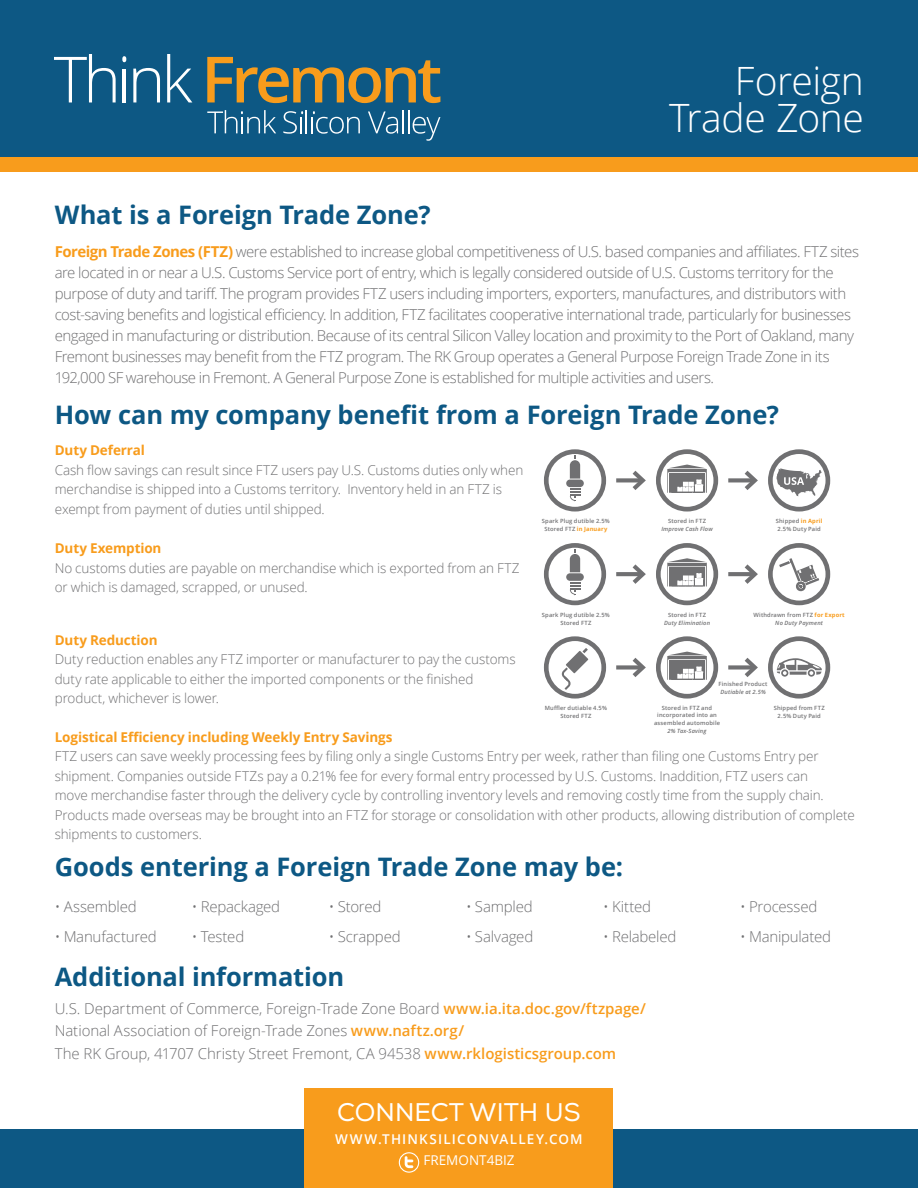
<style>
.page{position:relative;width:918px;height:1188px;background:#fff}
.page>*{position:absolute;margin:0;border:0;box-sizing:border-box;transform-origin:0 0}
.T3{font:300 39px/37.5px "Open Sans";letter-spacing:-.01em;color:#fff;text-align:right}
.T3-2{font:700 25.5px "Open Sans";letter-spacing:-.005em;color:#0d5884}
.t1{font:25.5px "Nexa";color:#fff}
.t2{font:300 15px/21px "Open Sans";letter-spacing:-.03em;color:#707072}
.t3{font:300 15px "Open Sans";letter-spacing:-.005em;color:#707072}
.t4{font:300 15px "Open Sans";letter-spacing:-.01em;color:#707072}
.t5{font:300 13.5px/19.5px "Open Sans";letter-spacing:-.01em;color:#707072}
.C___Centre_Aligned{font:600 13.5px "Open Sans";letter-spacing:.085em;color:#fff}
.t6{font:13.5px "Open Sans";color:#fff}
.t7{font:600 5.7px/8.2px "Open Sans";letter-spacing:.025em;color:#707072;text-align:center}
.t8{font:italic 600 5.7px/8.2px "Open Sans";letter-spacing:.025em;color:#707072;text-align:center}
.s1{font-weight:700;color:#f89c1c}
.s2{font-style:normal}
.s3{font-style:italic}
.s4{font-weight:600;color:#f89c1c}
</style>
<div class="page">
<div style="left:0;top:0;width:918px;height:161px;background:#0d5884"></div>
<svg style="left:54px;top:54px;width:62px;height:48px"></svg>
<hr style="left:123px;top:69px;width:3px;height:33px;background:#fff">
<svg style="left:122px;top:56px;width:4px;height:6px"></svg>
<svg style="left:133px;top:68px;width:27px;height:34px"></svg>
<svg style="left:167px;top:54px;width:25px;height:48px"></svg>
<svg style="left:207px;top:57px;width:233px;height:46px"></svg>
<svg style="left:207px;top:110px;width:69px;height:23px"></svg>
<svg style="left:283px;top:110px;width:77px;height:24px"></svg>
<svg style="left:368px;top:112px;width:30px;height:22px"></svg>
<hr style="left:402px;top:110px;width:2px;height:23px;background:#fff">
<svg style="left:408px;top:110px;width:32px;height:31px"></svg>
<div style="left:0;top:158px;width:918px;height:14px;background:#f89c1c"></div>
<div style="left:0;top:1129px;width:918px;height:59px;background:#0d5884"></div>
<div style="left:544px;top:449px;width:62px;height:63px;border:5px solid #707072;border-radius:50%"></div>
<div style="left:544px;top:543px;width:62px;height:62px;border:5px solid #707072;border-radius:50%"></div>
<div style="left:544px;top:636px;width:62px;height:63px;border:5px solid #707072;border-radius:50%"></div>
<div style="left:656px;top:449px;width:62px;height:63px;border:5px solid #707072;border-radius:50%"></div>
<div style="left:656px;top:543px;width:62px;height:62px;border:5px solid #707072;border-radius:50%"></div>
<div style="left:656px;top:636px;width:62px;height:63px;border:5px solid #707072;border-radius:50%"></div>
<div style="left:768px;top:449px;width:62px;height:63px;border:5px solid #707072;border-radius:50%"></div>
<div style="left:768px;top:543px;width:62px;height:62px;border:5px solid #707072;border-radius:50%"></div>
<div style="left:768px;top:636px;width:62px;height:63px;border:5px solid #707072;border-radius:50%"></div>
<svg style="left:616px;top:478px;width:12px;height:4px"></svg>
<svg style="left:628px;top:470px;width:18px;height:20px"></svg>
<hr style="left:616px;top:572px;width:27px;height:4px;background:#707072">
<svg style="left:628px;top:564px;width:18px;height:20px"></svg>
<div style="left:616px;top:665px;width:27px;height:5px;background:#707072"></div>
<svg style="left:628px;top:658px;width:18px;height:19px"></svg>
<svg style="left:728px;top:478px;width:12px;height:4px"></svg>
<svg style="left:740px;top:470px;width:18px;height:20px"></svg>
<hr style="left:728px;top:572px;width:27px;height:4px;background:#707072">
<svg style="left:740px;top:564px;width:18px;height:20px"></svg>
<div style="left:728px;top:665px;width:27px;height:5px;background:#707072"></div>
<svg style="left:740px;top:658px;width:18px;height:19px"></svg>
<div style="left:566px;top:480px;width:18px;height:7px;background:#707072;border-radius:4px"></div>
<svg style="left:570px;top:455px;width:10px;height:24px"></svg>
<svg style="left:570px;top:489px;width:10px;height:13px"></svg>
<div style="left:566px;top:573px;width:18px;height:8px;background:#707072;border-radius:4px"></div>
<svg style="left:570px;top:549px;width:10px;height:23px"></svg>
<svg style="left:570px;top:583px;width:10px;height:13px"></svg>
<svg style="left:776px;top:468px;width:46px;height:28px"></svg>
<svg style="left:667px;top:465px;width:40px;height:28px"></svg>
<svg style="left:667px;top:558px;width:40px;height:28px"></svg>
<svg style="left:667px;top:652px;width:40px;height:28px"></svg>
<svg style="left:779px;top:558px;width:40px;height:34px"></svg>
<svg style="left:566px;top:651px;width:22px;height:22px"></svg>
<svg style="left:583px;top:648px;width:5px;height:5px"></svg>
<svg style="left:561px;top:667px;width:10px;height:23px"></svg>
<svg style="left:777px;top:658px;width:45px;height:19px"></svg>
<div style="left:305px;top:1089px;width:308px;height:99px;background:#f89c1c"></div>
<svg style="left:405px;top:1156px;width:8px;height:12px"></svg>
<div style="left:399px;top:1152px;width:20px;height:21px;border:1px solid #fff;border-radius:50%"></div>
<p class="T3-2" style="left:55px;top:197px;width:377px">What is a Foreign Trade Zone?</p>
<p class="T3" style="left:669px;top:61px;width:196px">Foreign<br>Trade Zone</p>
<h2 class="t2" style="left:55px;top:240px;width:806px"><span class="s1">Foreign Trade Zones (FTZ)</span> were established to increase global competitiveness of U.S. based companies and affiliates. FTZ sites are located in or near a U.S. Customs Service port of entry, which is legally considered outside of U.S. Customs territory for the purpose of duty and tariff. The program provides FTZ users including importers, exporters, manufactures, and distributors with cost-saving benefits and logistical efficiency. In addition, FTZ facilitates cooperative international trade, particularly for businesses engaged in manufacturing or distribution. Because of its central Silicon Valley location and proximity to the Port of Oakland, many Fremont businesses may benefit from the FTZ program. The RK Group operates a General Purpose Foreign Trade Zone in its 192,000 SF warehouse in Fremont. A General Purpose Zone is established for multiple activities and users.</h2>
<p class="T3-2" style="left:55px;top:397px;width:726px">How can my company benefit from a Foreign Trade Zone?</p>
<h2 class="t5" style="left:55px;top:440px;width:470px"><span class="s1">Duty Deferral<br></span>Cash flow savings can result since FTZ users pay U.S. Customs duties only when merchandise is shipped into a Customs territory. Inventory held in an FTZ is exempt from payment of duties until shipped.</h2>
<h2 class="t7" style="left:542px;top:517px;width:69px">Spark Plug dutible 2.5%<br>Stored FTZ <span class="s1">in January</span></h2>
<h2 class="t8" style="left:661px;top:517px;width:53px"><span class="s2">Stored in FTZ<br></span>Improve Cash Flow</h2>
<h2 class="t7" style="left:776px;top:517px;width:48px;text-align:left">Shipped <span class="s1">in April<br></span>2.5% Duty Paid</h2>
<h2 class="t5" style="left:55px;top:538px;width:466px"><span class="s1">Duty Exemption<br></span>No customs duties are payable on merchandise which is exported from an FTZ or which is damaged, scrapped, or unused.</h2>
<h2 class="t5" style="left:55px;top:630px;width:462px"><span class="s1">Duty Reduction<br></span>Duty reduction enables any FTZ importer or manufacturer to pay the customs duty rate applicable to either the imported components or the finished product, whichever is lower.</h2>
<h2 class="t7" style="left:754px;top:611px;width:93px">Withdrawn from FTZ <span class="s1">for Export<br></span><span class="s3">No Duty Payment</span></h2>
<h2 class="t7" style="left:542px;top:611px;width:69px">Spark Plug dutible 2.5%<br>Stored FTZ</h2>
<h2 class="t8" style="left:664px;top:611px;width:48px"><span class="s2">Stored in FTZ<br></span>Duty Elimination</h2>
<h2 class="t7" style="left:719px;top:680px;width:50px">Finished Product<br><span class="s3">Dutiable at 2.5%</span></h2>
<h2 class="t7" style="left:545px;top:704px;width:64px">Muffler dutiable 4.5%<br>Stored FTZ</h2>
<h2 class="t7" style="left:774px;top:704px;width:52px">Shipped from FTZ<br>2.5% Duty Paid</h2>
<h2 class="t7" style="left:657px;top:705px;width:61px;line-height:6.6px">Stored in FTZ and incorporated into an</h2>
<h2 class="t7" style="left:654px;top:719px;width:68px">assembled automobile<br><span class="s3">2% Tax-Saving</span></h2>
<h2 class="t5" style="left:55px;top:727px;width:802px"><span class="s1">Logistical Efficiency including Weekly Entry Savings<br></span>FTZ users can save weekly processing fees by filing only a single Customs Entry per week, rather than filing one Customs Entry per shipment. Companies outside FTZs pay a 0.21% fee for every formal entry processed by U.S. Customs. Inaddition, FTZ users can<br>move merchandise faster through the delivery cycle by controlling inventory levels and removing costly time from the supply chain.<br>Products made overseas may be brought into an FTZ for storage or consolidation with other products, allowing distribution of complete shipments to customers.</h2>
<p class="T3-2" style="left:55px;top:849px;width:570px">Goods entering a Foreign Trade Zone may be:</p>
<h2 class="t4" style="left:55px;top:896px;width:84px">• Assembled</h2>
<h2 class="t2" style="left:55px;top:926px;width:104px">• Manufactured</h2>
<h2 class="t2" style="left:192px;top:896px;width:90px">• Repackaged</h2>
<h2 class="t2" style="left:192px;top:926px;width:54px">• Tested</h2>
<h2 class="t2" style="left:329px;top:896px;width:54px">• Stored</h2>
<h2 class="t4" style="left:329px;top:926px;width:73px">• Scrapped</h2>
<p class="T3-2" style="left:55px;top:959px;width:291px">Additional information</p>
<h2 class="t2" style="left:466px;top:896px;width:68px">• Sampled</h2>
<h2 class="t4" style="left:466px;top:926px;width:69px">• Salvaged</h2>
<h2 class="t2" style="left:603px;top:896px;width:50px">• Kitted</h2>
<h2 class="t2" style="left:603px;top:926px;width:75px">• Relabeled</h2>
<h2 class="t3" style="left:55px;top:998px;width:593px">U.S. Department of Commerce, Foreign-Trade Zone Board <span class="s4">www.ia.ita.doc.gov/ftzpage/</span></h2>
<h2 class="t3" style="left:55px;top:1021px;width:411px">National Association of Foreign-Trade Zones <span class="s4">www.naftz.org/</span></h2>
<h2 class="t3" style="left:55px;top:1043px;width:563px">The RK Group, 41707 Christy Street Fremont, CA 94538 <span class="s4">www.rklogisticsgroup.com</span></h2>
<p class="t1" style="left:337px;top:1097px;width:245px">CONNECT WITH US</p>
<p class="t6" style="left:424px;top:1151px;width:93px">FREMONT4BIZ</p>
<p class="C___Centre_Aligned" style="left:335px;top:1130px;width:249px">WWW.THINKSILICONVALLEY.COM</p>
<h2 class="t4" style="left:740px;top:896px;width:79px">• Processed</h2>
<h2 class="t2" style="left:740px;top:926px;width:92px">• Manipulated</h2>
</div>
